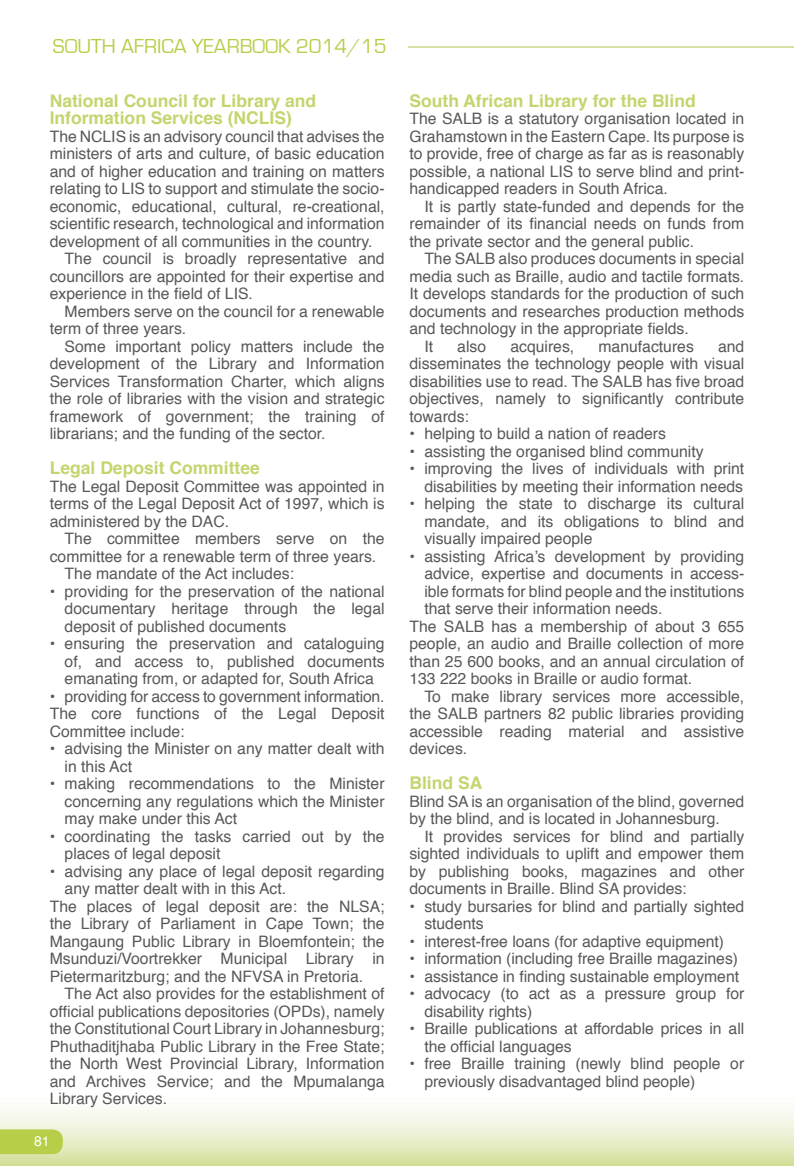
<style>
.page{position:relative;width:794px;height:1166px;background:#fff}
.page>*{position:absolute;margin:0;border:0;box-sizing:border-box;transform-origin:0 0}
.t1{font:20.82px "Eurostile";color:#b6ce48}
.t2{font:700 17.5px/17.5px "Helvetica";color:#c4d56e}
.t3{font:15.75px/17.5px "Helvetica";color:#57585a;text-align:justify}
.t4{font:14px "Helvetica";color:#fff}
</style>
<div class="page">
<hr style="left:408px;top:46px;width:386px;height:2px;background:#d9e2a2">
<svg style="left:0;top:1129px;width:63px;height:25px;background:#b8cf4e"></svg>
<h1 class="t1" style="left:53px;top:35px;width:335px">SOUTH AFRICA YEARBOOK 2014/15</h1>
<p class="t2" style="left:50px;top:92px;width:268px">National Council for Library and<br>Information Services (NCLIS)</p>
<p class="t3" style="left:50px;top:128px;width:336px">The NCLIS is an advisory council that advises the</p>
<p class="t3" style="left:50px;top:145px;width:336px">ministers of arts and culture, of basic education</p>
<p class="t3" style="left:50px;top:163px;width:336px">and of higher education and training on matters</p>
<p class="t3" style="left:50px;top:180px;width:336px">relating to LIS to support and stimulate the socio-</p>
<p class="t3" style="left:50px;top:198px;width:336px">economic, educational, cultural, re-creational,</p>
<p class="t3" style="left:50px;top:215px;width:336px">scientific research, technological and information</p>
<p class="t3" style="left:50px;top:233px;width:324px">development of all communities in the country.</p>
<p class="t3" style="left:65px;top:250px;width:321px">The council is broadly representative and</p>
<p class="t3" style="left:50px;top:268px;width:336px">councillors are appointed for their expertise and</p>
<p class="t3" style="left:50px;top:285px;width:205px">experience in the field of LIS.</p>
<p class="t3" style="left:65px;top:303px;width:321px">Members serve on the council for a renewable</p>
<p class="t3" style="left:50px;top:320px;width:138px">term of three years.</p>
<p class="t3" style="left:65px;top:338px;width:321px">Some important policy matters include the</p>
<p class="t3" style="left:50px;top:355px;width:336px">development of the Library and Information</p>
<p class="t3" style="left:50px;top:373px;width:336px">Services Transformation Charter, which aligns</p>
<p class="t3" style="left:50px;top:390px;width:336px">the role of libraries with the vision and strategic</p>
<p class="t3" style="left:50px;top:408px;width:336px">framework of government; the training of</p>
<p class="t3" style="left:50px;top:425px;width:277px">librarians; and the funding of the sector.</p>
<p class="t2" style="left:50px;top:460px;width:212px">Legal Deposit Committee</p>
<p class="t3" style="left:50px;top:478px;width:336px">The Legal Deposit Committee was appointed in terms of the Legal Deposit Act of 1997, which is administered by the DAC.</p>
<p class="t3" style="left:65px;top:530px;width:321px">The committee members serve on the</p>
<p class="t3" style="left:50px;top:548px;width:328px">committee for a renewable term of three years.</p>
<p class="t3" style="left:65px;top:565px;width:231px">The mandate of the Act includes:</p>
<p class="t3" style="left:65px;top:583px;width:321px;text-indent:-15px">• providing for the preservation of the national documentary heritage through the legal deposit of published documents</p>
<p class="t3" style="left:65px;top:635px;width:321px;text-indent:-15px">• ensuring the preservation and cataloguing of, and access to, published documents emanating from, or adapted for, South Africa</p>
<p class="t3" style="left:50px;top:688px;width:336px">• providing for access to government information.<br>The core functions of the Legal Deposit Committee include:</p>
<p class="t3" style="left:65px;top:740px;width:321px;text-indent:-15px">• advising the Minister on any matter dealt with in this Act</p>
<p class="t3" style="left:65px;top:775px;width:321px;text-indent:-15px">• making recommendations to the Minister concerning any regulations which the Minister may make under this Act</p>
<p class="t3" style="left:65px;top:828px;width:321px;text-indent:-15px">• coordinating the tasks carried out by the places of legal deposit</p>
<p class="t3" style="left:50px;top:863px;width:336px">• advising any place of legal deposit regarding</p>
<p class="t3" style="left:65px;top:880px;width:223px">any matter dealt with in this Act.</p>
<p class="t3" style="left:50px;top:898px;width:336px">The places of legal deposit are: the NLSA;</p>
<p class="t3" style="left:50px;top:915px;width:336px">the Library of Parliament in Cape Town; the</p>
<p class="t3" style="left:50px;top:933px;width:336px">Mangaung Public Library in Bloemfontein; the</p>
<p class="t3" style="left:50px;top:950px;width:336px">Msunduzi/Voortrekker Municipal Library in</p>
<p class="t3" style="left:50px;top:968px;width:315px">Pietermaritzburg; and the NFVSA in Pretoria.</p>
<p class="t3" style="left:65px;top:985px;width:321px">The Act also provides for the establishment of</p>
<p class="t3" style="left:50px;top:1003px;width:336px">official publications depositories (OPDs), namely</p>
<p class="t3" style="left:50px;top:1020px;width:336px">the Constitutional Court Library in Johannesburg;</p>
<p class="t3" style="left:50px;top:1038px;width:336px">Phuthaditjhaba Public Library in the Free State;</p>
<p class="t3" style="left:50px;top:1055px;width:336px">the North West Provincial Library, Information</p>
<p class="t3" style="left:50px;top:1073px;width:336px">and Archives Service; and the Mpumalanga</p>
<p class="t3" style="left:50px;top:1090px;width:119px">Library Services.</p>
<p class="t4" style="left:34px;top:1130px;width:17px">81</p>
<p class="t2" style="left:409px;top:92px;width:288px">South African Library for the Blind</p>
<p class="t3" style="left:409px;top:110px;width:336px">The SALB is a statutory organisation located in Grahamstown in the Eastern Cape. Its purpose is to provide, free of charge as far as is reasonably possible, a national LIS to serve blind and print&shy;handicapped readers in South Africa.</p>
<p class="t3" style="left:409px;top:198px;width:336px;text-indent:15px">It is partly state-funded and depends for the remainder of its financial needs on funds from the private sector and the general public.</p>
<p class="t3" style="left:424px;top:250px;width:321px">The SALB also produces documents in special</p>
<p class="t3" style="left:409px;top:268px;width:336px">media such as Braille, audio and tactile formats.</p>
<p class="t3" style="left:409px;top:285px;width:336px">It develops standards for the production of such</p>
<p class="t3" style="left:409px;top:303px;width:336px">documents and researches production methods</p>
<p class="t3" style="left:409px;top:320px;width:281px">and technology in the appropriate fields.</p>
<p class="t3" style="left:424px;top:338px;width:10px">It</p>
<p class="t3" style="left:457px;top:338px;width:30px">also</p>
<p class="t3" style="left:510px;top:338px;width:65px">acquires,</p>
<p class="t3" style="left:598px;top:338px;width:97px">manufactures</p>
<p class="t3" style="left:409px;top:338px;width:336px;text-indent:309px">and disseminates the technology people with visual disabilities use to read. The SALB has five broad objectives, namely to significantly contribute towards:</p>
<p class="t3" style="left:409px;top:425px;width:258px">• helping to build a nation of readers</p>
<p class="t3" style="left:409px;top:443px;width:296px">• assisting the organised blind community</p>
<p class="t3" style="left:409px;top:460px;width:336px;text-align:right">• improving the lives of individuals with print disabilities by meeting their information needs</p>
<p class="t3" style="left:424px;top:495px;width:321px;text-indent:-15px">• helping the state to discharge its cultural mandate, and its obligations to blind and visually impaired people</p>
<p class="t3" style="left:409px;top:548px;width:336px">• assisting Africa’s development by providing</p>
<p class="t3" style="left:424px;top:565px;width:321px">advice, expertise and documents in access-</p>
<p class="t3" style="left:424px;top:583px;width:321px">ible formats for blind people and the institutions</p>
<p class="t3" style="left:424px;top:600px;width:240px">that serve their information needs.</p>
<p class="t3" style="left:409px;top:618px;width:336px">The SALB has a membership of about 3 655</p>
<p class="t3" style="left:409px;top:635px;width:336px">people, an audio and Braille collection of more</p>
<p class="t3" style="left:409px;top:653px;width:336px">than 25 600 books, and an annual circulation of</p>
<p class="t3" style="left:409px;top:670px;width:284px">133 222 books in Braille or audio format.</p>
<p class="t3" style="left:424px;top:688px;width:321px">To make library services more accessible,</p>
<p class="t3" style="left:409px;top:705px;width:336px">the SALB partners 82 public libraries providing</p>
<p class="t3" style="left:409px;top:723px;width:336px">accessible reading material and assistive</p>
<p class="t3" style="left:409px;top:740px;width:59px">devices.</p>
<p class="t2" style="left:409px;top:775px;width:74px">Blind SA</p>
<p class="t3" style="left:409px;top:793px;width:336px">Blind SA is an organisation of the blind, governed by the blind, and is located in Johannesburg.</p>
<p class="t3" style="left:409px;top:828px;width:336px;text-indent:15px">It provides services for blind and partially sighted individuals to uplift and empower them by publishing books, magazines and other documents in Braille. Blind SA provides:</p>
<p class="t3" style="left:424px;top:898px;width:321px;text-indent:-15px">• study bursaries for blind and partially sighted students</p>
<p class="t3" style="left:409px;top:933px;width:316px">• interest-free loans (for adaptive equipment)</p>
<p class="t3" style="left:409px;top:950px;width:330px">• information (including free Braille magazines)</p>
<p class="t3" style="left:409px;top:968px;width:331px">• assistance in finding sustainable employment</p>
<p class="t3" style="left:424px;top:985px;width:321px;text-indent:-15px">• advocacy (to act as a pressure group for disability rights)</p>
<p class="t3" style="left:424px;top:1020px;width:321px;text-indent:-15px">• Braille publications at affordable prices in all the official languages</p>
<p class="t3" style="left:424px;top:1055px;width:321px;text-indent:-15px">• free Braille training (newly blind people or previously disadvantaged blind people)</p>
</div>
